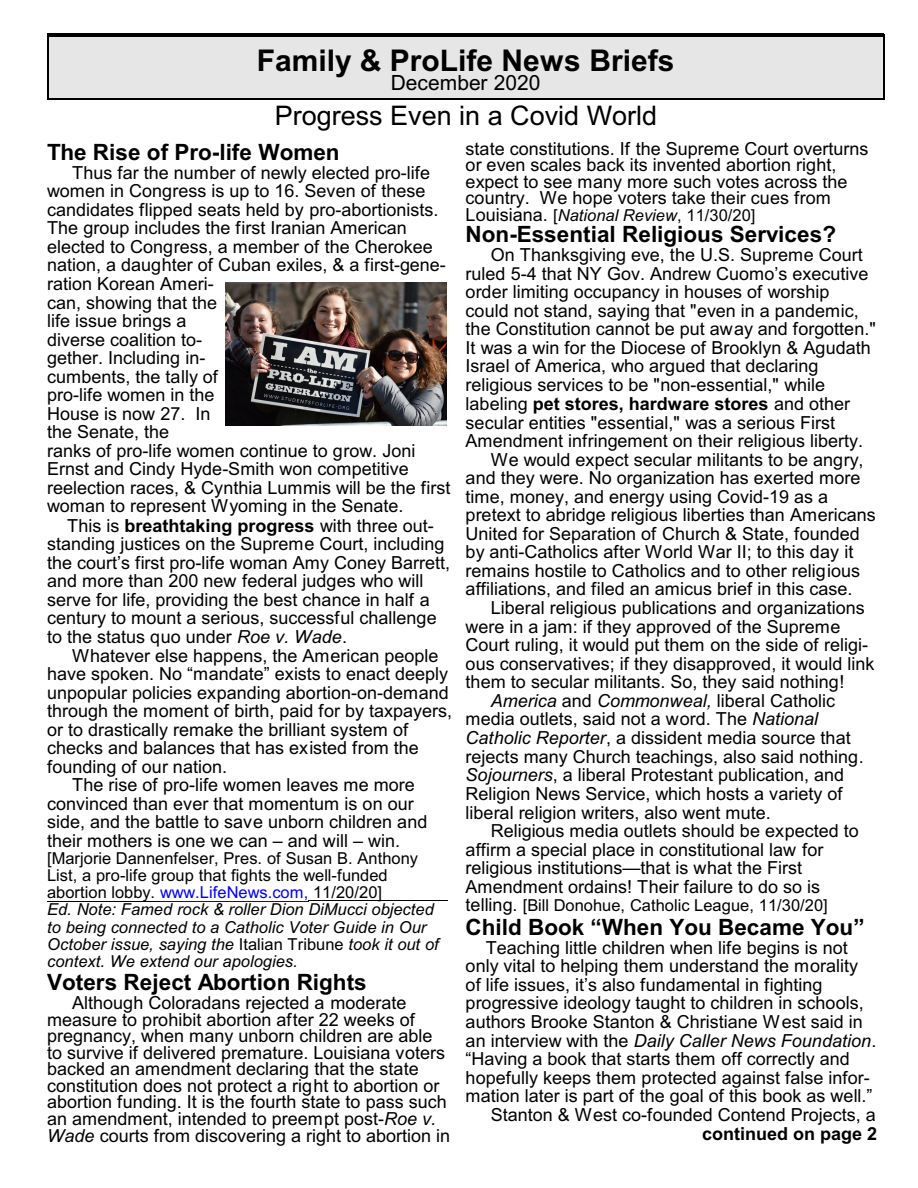
<style>
.page{position:relative;width:918px;height:1188px;background:#fff}
.page>*{position:absolute;margin:0;border:0;box-sizing:border-box;transform-origin:0 0}
.t1{font:700 30px "Arial";color:#000}
.t2{font:27px "Arial";color:#000}
.t3{font:700 22.5px "Arial";color:#000}
.t4{font:21px "Arial";color:#000}
.t5{font:18px/18.6px "Arial";color:#000}
.t6{font:italic 18px "Arial";color:#000}
.t7{font:700 18px "Arial";color:#000}
.t8{font:italic 16.5px/17.1px "Arial";color:#000}
.t9{font:16.5px "Arial";color:#000}
.s1{font-weight:700}
.s2{font-style:italic}
.s3{font-style:normal}
.s4{font-style:normal;color:#00f}
.s5{font-style:normal;font-size:18px}
.s6{font-weight:400}
.s7{font-size:18px}
</style>
<div class="page">
<hr style="left:47px;top:34px;width:2px;height:65px;background:#000">
<hr style="left:883px;top:34px;width:1px;height:65px;background:#000">
<hr style="left:47px;top:34px;width:837px;height:1px;background:#000">
<hr style="left:47px;top:98px;width:837px;height:1px;background:#000">
<div style="left:49px;top:35px;width:834px;height:63px;background:#e6e6e6"></div>
<hr style="left:49px;top:35px;width:834px;height:2px;background:#000">
<img style="left:226px;top:282px;width:221px;height:143px">
<hr style="left:47px;top:901px;width:113px;height:1px;background:#000">
<hr style="left:160px;top:901px;width:149px;height:1px;background:#00f">
<hr style="left:309px;top:901px;width:139px;height:1px;background:#000">
<h1 class="t1" style="left:257px;top:49px;width:419px">Family &amp; ProLife News Briefs</h1>
<p class="t4" style="left:391px;top:75px;width:151px">December 2020</p>
<h2 class="t2" style="left:275px;top:105px;width:384px">Progress Even in a Covid World</h2>
<p class="t3" style="left:47px;top:143px;width:294px">The Rise of Pro-life Women</p>
<p class="t5" style="left:47px;top:165px;width:405px;text-indent:25px">Thus far the number of newly elected pro-life women in Congress is up to 16. Seven of these candidates flipped seats held by pro-abortionists.<br>The group includes the first Iranian American elected to Congress, a member of the Cherokee nation, a daughter of Cuban exiles, &amp; a first-gene&shy;ration Korean Ameri-<br>can, showing that the<br>life issue brings a<br>diverse coalition to-<br>gether. Including in-<br>cumbents, the tally of<br>pro-life women in the<br>House is now 27. In<br>the Senate, the<br>ranks of pro-life women continue to grow. Joni Ernst and Cindy Hyde-Smith won competitive reelection races, &amp; Cynthia Lummis will be the first woman to represent Wyoming in the Senate.</p>
<p class="t5" style="left:47px;top:518px;width:404px;text-indent:20px">This is <span class="s1">breathtaking progress</span> with three out&shy;standing justices on the Supreme Court, including the court’s first pro-life woman Amy Coney Barrett, and more than 200 new federal judges who will serve for life, providing the best chance in half a century to mount a serious, successful challenge to the status quo under <span class="s2">Roe v. Wade</span>.</p>
<p class="t5" style="left:72px;top:648px;width:368px">Whatever else happens, the American people</p>
<p class="t5" style="left:47px;top:666px;width:402px">have spoken. No “mandate” exists to enact deeply</p>
<p class="t5" style="left:47px;top:685px;width:403px">unpopular policies expanding abortion-on-demand</p>
<p class="t5" style="left:47px;top:703px;width:406px">through the moment of birth, paid for by taxpayers,</p>
<p class="t5" style="left:47px;top:722px;width:362px">or to drastically remake the brilliant system of</p>
<p class="t5" style="left:47px;top:740px;width:373px">checks and balances that has existed from the</p>
<p class="t5" style="left:47px;top:759px;width:181px">founding of our nation.</p>
<p class="t5" style="left:72px;top:777px;width:344px">The rise of pro-life women leaves me more</p>
<p class="t5" style="left:47px;top:796px;width:368px">convinced than ever that momentum is on our</p>
<p class="t5" style="left:47px;top:814px;width:382px">side, and the battle to save unborn children and</p>
<p class="t5" style="left:47px;top:833px;width:354px">their mothers is one we can – and will – win.</p>
<p class="t8" style="left:47px;top:851px;width:393px"><span class="s3">[Marjorie Dannenfelser, Pres. of Susan B. Anthony List, a pro-life group that fights the well-funded abortion lobby.</span> <span class="s4">www.LifeNews.com,</span> <span class="s3">11/20/20]<br></span>Ed. Note: Famed rock &amp; roller Dion DiMucci objected to being connected to a Catholic Voter Guide in Our October issue, saying the <span class="s3">Italian Tribune</span> took it out of context. We extend our apologies.</p>
<p class="t3" style="left:47px;top:974px;width:321px">Voters Reject Abortion Rights</p>
<p class="t5" style="left:47px;top:996px;width:404px;line-height:16.5px;text-indent:25px">Although Coloradans rejected a moderate measure to prohibit abortion after 22 weeks of pregnancy, when many unborn children are able to survive if delivered premature. Louisiana voters backed an amendment declaring that the state constitution does not protect a right to abortion or abortion funding. It is the fourth state to pass such an amendment, intended to preempt post-<span class="s2">Roe v.<br>Wade</span> courts from discovering a right to abortion in</p>
<p class="t5" style="left:466px;top:142px;width:404px;line-height:16.5px">state constitutions. If the Supreme Court overturns or even scales back its invented abortion right, expect to see many more such votes across the country. We hope voters take their cues from</p>
<p class="t8" style="left:466px;top:208px;width:291px"><span class="s5">Louisiana.</span> <span class="s3">[</span>National Review<span class="s3">, 11/30/20]</span></p>
<p class="t3" style="left:466px;top:226px;width:372px">Non-Essential Religious Services?</p>
<p class="t5" style="left:491px;top:247px;width:374px">On Thanksgiving eve, the U.S. Supreme Court</p>
<p class="t5" style="left:466px;top:266px;width:404px">ruled 5-4 that NY Gov. Andrew Cuomo’s executive</p>
<p class="t5" style="left:466px;top:284px;width:365px">order limiting occupancy in houses of worship</p>
<p class="t5" style="left:466px;top:303px;width:395px">could not stand, saying that "even in a pandemic,</p>
<p class="t5" style="left:466px;top:321px;width:412px">the Constitution cannot be put away and forgotten."</p>
<p class="t5" style="left:466px;top:340px;width:407px">It was a win for the Diocese of Brooklyn &amp; Agudath</p>
<p class="t5" style="left:466px;top:358px;width:354px">Israel of America, who argued that declaring</p>
<p class="t5" style="left:466px;top:377px;width:361px">religious services to be "non-essential," while</p>
<p class="t7" style="left:466px;top:397px;width:386px"><span class="s6">labeling</span> pet stores, hardware stores <span class="s6">and other</span></p>
<p class="t5" style="left:466px;top:415px;width:371px">secular entities "essential," was a serious First</p>
<p class="t5" style="left:466px;top:433px;width:399px">Amendment infringement on their religious liberty.</p>
<p class="t5" style="left:491px;top:452px;width:374px">We would expect secular militants to be angry,</p>
<p class="t5" style="left:466px;top:470px;width:396px">and they were. No organization has exerted more</p>
<p class="t5" style="left:466px;top:489px;width:364px">time, money, and energy using Covid-19 as a</p>
<p class="t5" style="left:466px;top:507px;width:412px">pretext to abridge religious liberties than Americans</p>
<p class="t5" style="left:466px;top:526px;width:396px">United for Separation of Church &amp; State, founded</p>
<p class="t5" style="left:466px;top:544px;width:389px">by anti-Catholics after World War II; to this day it</p>
<p class="t5" style="left:466px;top:563px;width:396px">remains hostile to Catholics and to other religious</p>
<p class="t5" style="left:466px;top:581px;width:388px">affiliations, and filed an amicus brief in this case.</p>
<p class="t5" style="left:491px;top:600px;width:376px">Liberal religious publications and organizations</p>
<p class="t5" style="left:466px;top:619px;width:376px">were in a jam: if they approved of the Supreme</p>
<p class="t5" style="left:466px;top:637px;width:404px">Court ruling, it would put them on the side of religi-</p>
<p class="t5" style="left:466px;top:656px;width:410px">ous conservatives; if they disapproved, it would link</p>
<p class="t5" style="left:466px;top:674px;width:380px">them to secular militants. So, they said nothing!</p>
<p class="t6" style="left:491px;top:694px;width:346px">America <span class="s3">and</span> Commonweal, <span class="s3">liberal Catholic</span></p>
<p class="t5" style="left:466px;top:711px;width:354px">media outlets, said not a word. The <span class="s2">National</span></p>
<p class="t5" style="left:466px;top:730px;width:387px"><span class="s2">Catholic Reporter</span>, a dissident media source that</p>
<p class="t5" style="left:466px;top:749px;width:400px">rejects many Church teachings, also said nothing.</p>
<p class="t5" style="left:466px;top:767px;width:380px"><span class="s2">Sojourners</span>, a liberal Protestant publication, and</p>
<p class="t5" style="left:466px;top:786px;width:378px">Religion News Service, which hosts a variety of</p>
<p class="t5" style="left:466px;top:805px;width:307px">liberal religion writers, also went mute.</p>
<p class="t5" style="left:491px;top:823px;width:370px">Religious media outlets should be expected to</p>
<p class="t5" style="left:466px;top:842px;width:359px">affirm a special place in constitutional law for</p>
<p class="t5" style="left:466px;top:860px;width:338px">religious institutions—that is what the First</p>
<p class="t5" style="left:466px;top:879px;width:356px">Amendment ordains! Their failure to do so is</p>
<p class="t9" style="left:466px;top:899px;width:364px"><span class="s7">telling.</span> [Bill Donohue, Catholic League, 11/30/20]</p>
<p class="t3" style="left:466px;top:918px;width:400px">Child Book “When You Became You”</p>
<p class="t5" style="left:486px;top:940px;width:364px">Teaching little children when life begins is not</p>
<p class="t5" style="left:466px;top:958px;width:394px">only vital to helping them understand the morality</p>
<p class="t5" style="left:466px;top:977px;width:358px">of life issues, it’s also fundamental in fighting</p>
<p class="t5" style="left:466px;top:995px;width:400px">progressive ideology taught to children in schools,</p>
<p class="t5" style="left:466px;top:1014px;width:399px">authors Brooke Stanton &amp; Christiane West said in</p>
<p class="t6" style="left:466px;top:1033px;width:412px"><span class="s3">an interview with the</span> Daily Caller News Foundation<span class="s3">.</span></p>
<p class="t5" style="left:466px;top:1051px;width:386px">“Having a book that starts them off correctly and</p>
<p class="t5" style="left:466px;top:1070px;width:406px">hopefully keeps them protected against false infor-</p>
<p class="t5" style="left:466px;top:1088px;width:408px">mation later is part of the goal of this book as well.”</p>
<p class="t5" style="left:491px;top:1107px;width:387px">Stanton &amp; West co-founded Contend Projects, a</p>
<p class="t7" style="left:702px;top:1127px;width:177px">continued on page 2</p>
</div>
